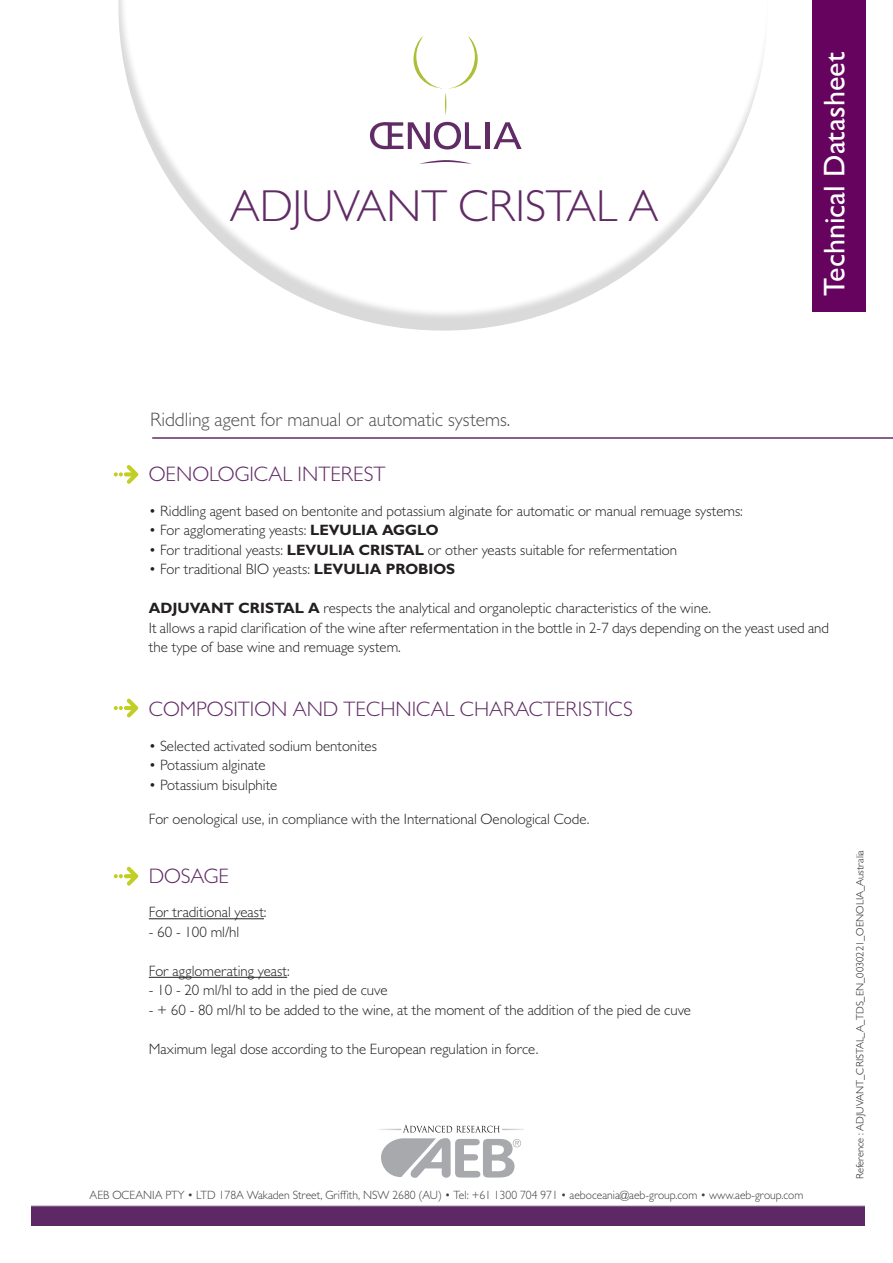
<style>
.page{position:relative;width:893px;height:1263px;background:#fff}
.page>*{position:absolute;margin:0;border:0;box-sizing:border-box;transform-origin:0 0}
.t1{font:300 45px "Gill Sans MT Std";color:#612b65}
.t2{font:500 30px "Gill Sans MT Std";color:#fff}
.t3{font:300 21px "Gill Sans MT Std";color:#612b65}
.t4{font:300 19.5px "Gill Sans MT Std";color:#4e4f50}
.t5{font:300 15px/19.5px "Gill Sans MT Std";color:#231f20}
.t6{font:300 12px "Gill Sans MT Std";color:#3e3e3f}
.t7{font:300 10.5px "Gill Sans MT Std";color:#231f20}
.s1{font-weight:700}
</style>
<div class="page">
<svg style="left:118px;top:0;width:720px;height:331px"></svg>
<div style="left:812px;top:0;width:53px;height:311px;background:#65035f"></div>
<svg style="left:114px;top:465px;width:24px;height:19px"></svg>
<hr style="left:149px;top:918px;width:115px;height:1px;background:#231f20">
<hr style="left:149px;top:977px;width:138px;height:1px;background:#231f20">
<img style="left:31px;top:1205px;width:834px;height:20px">
<hr style="left:152px;top:437px;width:741px;height:2px;background:#612b65">
<svg style="left:370px;top:122px;width:111px;height:27px"></svg>
<hr style="left:485px;top:122px;width:4px;height:27px;background:#612b66">
<svg style="left:493px;top:122px;width:29px;height:27px"></svg>
<svg style="left:413px;top:36px;width:65px;height:79px"></svg>
<svg style="left:419px;top:160px;width:53px;height:4px"></svg>
<svg style="left:379px;top:1124px;width:145px;height:54px"></svg>
<svg style="left:114px;top:699px;width:24px;height:18px"></svg>
<svg style="left:114px;top:867px;width:24px;height:18px"></svg>
<h1 class="t1" style="left:230px;top:178px;width:430px">ADJUVANT CRISTAL A</h1>
<h2 class="t2" style="left:817px;top:296px;width:246px;rotate:-90deg">Technical Datasheet</h2>
<h3 class="t4" style="left:150px;top:407px;width:362px">Riddling agent for manual or automatic systems.</h3>
<h3 class="t3" style="left:149px;top:461px;width:238px">OENOLOGICAL INTEREST</h3>
<p class="t5" style="left:149px;top:500px;width:596px">• Riddling agent based on bentonite and potassium alginate for automatic or manual remuage systems:</p>
<p class="t5" style="left:149px;top:520px;width:291px">• For agglomerating yeasts: <span class="s1">LEVULIA AGGLO</span></p>
<p class="t5" style="left:149px;top:539px;width:530px">• For traditional yeasts: <span class="s1">LEVULIA CRISTAL</span> or other yeasts suitable for refermentation</p>
<p class="t5" style="left:149px;top:559px;width:308px">• For traditional BIO yeasts: <span class="s1">LEVULIA PROBIOS</span></p>
<p class="t5" style="left:149px;top:598px;width:682px"><span class="s1">ADJUVANT CRISTAL A</span> respects the analytical and organoleptic characteristics of the wine.<br>It allows a rapid clarification of the wine after refermentation in the bottle in 2-7 days depending on the yeast used and the type of base wine and remuage system.</p>
<h3 class="t3" style="left:149px;top:696px;width:485px">COMPOSITION AND TECHNICAL CHARACTERISTICS</h3>
<p class="t5" style="left:149px;top:736px;width:230px">• Selected activated sodium bentonites</p>
<p class="t5" style="left:149px;top:755px;width:118px">• Potassium alginate</p>
<p class="t5" style="left:149px;top:775px;width:130px">• Potassium bisulphite</p>
<p class="t5" style="left:149px;top:809px;width:442px">For oenological use, in compliance with the International Oenological Code.</p>
<h3 class="t3" style="left:149px;top:863px;width:82px">DOSAGE</h3>
<p class="t5" style="left:149px;top:902px;width:119px">For traditional yeast:</p>
<p class="t5" style="left:149px;top:922px;width:92px">- 60 - 100 ml/hl</p>
<p class="t5" style="left:149px;top:961px;width:142px">For agglomerating yeast:</p>
<p class="t5" style="left:149px;top:980px;width:240px">- 10 - 20 ml/hl to add in the pied de cuve</p>
<p class="t5" style="left:149px;top:1000px;width:544px">- + 60 - 80 ml/hl to be added to the wine, at the moment of the addition of the pied de cuve</p>
<p class="t5" style="left:149px;top:1039px;width:391px">Maximum legal dose according to the European regulation in force.</p>
<p class="t6" style="left:90px;top:1187px;width:715px">AEB OCEANIA PTY • LTD 178A Wakaden Street, Griffith, NSW 2680 (AU) • Tel: +61 1300 704 971 • aeboceania@aeb-group.com • www.aeb-group.com</p>
<p class="t7" style="left:854px;top:1179px;width:330px;rotate:-90deg">Reference : ADJUVANT_CRISTAL_A_TDS_EN_0030221_OENOLIA_Australia</p>
</div>
